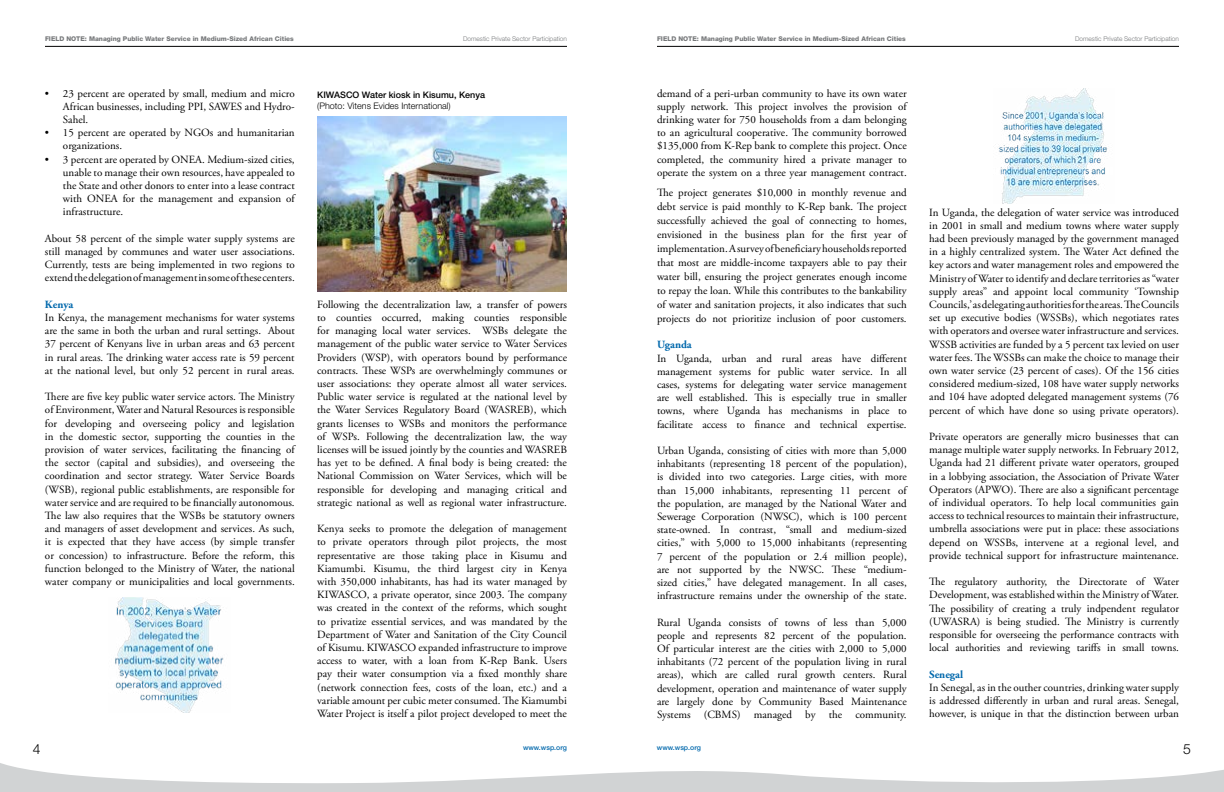
<style>
.page{position:relative;width:1224px;height:792px;background:#fff}
.page>*{position:absolute;margin:0;border:0;box-sizing:border-box;transform-origin:0 0}
.t1{font:300 14px "Helvetica Neue LT Std";color:#000}
.t2{font:11px/13.2px "Adobe Garamond Pro";color:#000;text-align:justify}
.t3{font:700 11px "Adobe Garamond Pro";color:#0068ac}
.t4{font:300 9px "Helvetica Neue LT Std";color:#000}
.t5{font:500 9px "Helvetica Neue LT Std";color:#000}
.t6{font:500 7px "Helvetica Neue LT Std";color:#0068ac}
.t7{font:800 6.5px "Helvetica Neue LT Std";color:#757779}
.t8{font:300 6.5px "Helvetica Neue LT Std";color:#757779}
</style>
<div class="page">
<hr style="left:45px;top:46px;width:522px;height:1px;background:#000">
<hr style="left:657px;top:46px;width:522px;height:1px;background:#000">
<svg style="left:0;top:763px;width:1224px;height:29px"></svg>
<img style="left:317px;top:116px;width:250px;height:176px">
<img style="left:115px;top:598px;width:109px;height:115px">
<img style="left:998px;top:89px;width:110px;height:115px">
<p class="t7" style="left:45px;top:34px;width:250px">FIELD NOTE: Managing Public Water Service in Medium-Sized African Cities</p>
<p class="t8" style="left:463px;top:34px;width:105px">Domestic Private Sector Participation</p>
<p class="t7" style="left:657px;top:34px;width:250px">FIELD NOTE: Managing Public Water Service in Medium-Sized African Cities</p>
<p class="t8" style="left:1075px;top:34px;width:105px">Domestic Private Sector Participation</p>
<p class="t2" style="left:63px;top:87px;width:233px;text-indent:-18px">• 23 percent are operated by small, medium and micro African businesses, including PPI, SAWES and Hydro-Sahel.</p>
<p class="t2" style="left:63px;top:127px;width:233px;text-indent:-18px">• 15 percent are operated by NGOs and humanitarian organizations.</p>
<p class="t2" style="left:63px;top:153px;width:233px;text-indent:-18px">• 3 percent are operated by ONEA. Medium-sized cities, unable to manage their own resources, have appealed to the State and other donors to enter into a lease contract with ONEA for the management and expansion of infrastructure.</p>
<p class="t2" style="left:45px;top:232px;width:251px">About 58 percent of the simple water supply systems are still managed by communes and water user associations.<br>Currently, tests are being implemented in two regions to extend the delegation of management in some of these centers.</p>
<p class="t3" style="left:45px;top:298px;width:30px">Kenya</p>
<p class="t2" style="left:45px;top:311px;width:251px">In Kenya, the management mechanisms for water systems are the same in both the urban and rural settings. About 37 percent of Kenyans live in urban areas and 63 percent in rural areas. The drinking water access rate is 59 percent at the national level, but only 52 percent in rural areas.</p>
<p class="t2" style="left:45px;top:391px;width:251px">There are five key public water service actors. The Ministry of Environment, Water and Natural Resources is responsible for developing and overseeing policy and legislation in the domestic sector, supporting the counties in the provision of water services, facilitating the financing of the sector (capital and subsidies), and overseeing the coordination and sector strategy. Water Service Boards (WSB), regional public establishments, are responsible for water service and are required to be financially autonomous.<br>The law also requires that the WSBs be statutory owners and managers of asset development and services. As such, it is expected that they have access (by simple transfer or concession) to infrastructure. Before the reform, this function belonged to the Ministry of Water, the national water company or municipalities and local governments.</p>
<p class="t5" style="left:317px;top:89px;width:169px">KIWASCO Water kiosk in Kisumu, Kenya</p>
<p class="t4" style="left:317px;top:100px;width:135px">(Photo: Vitens Evides International)</p>
<p class="t2" style="left:317px;top:298px;width:251px">Following the decentralization law, a transfer of powers to counties occurred, making counties responsible for managing local water services. WSBs delegate the management of the public water service to Water Services Providers (WSP), with operators bound by performance contracts. These WSPs are overwhelmingly communes or user associations: they operate almost all water services.<br>Public water service is regulated at the national level by the Water Services Regulatory Board (WASREB), which grants licenses to WSBs and monitors the performance of WSPs. Following the decentralization law, the way licenses will be issued jointly by the counties and WASREB has yet to be defined. A final body is being created: the National Commission on Water Services, which will be responsible for developing and managing critical and strategic national as well as regional water infrastructure.</p>
<p class="t2" style="left:317px;top:523px;width:251px">Kenya seeks to promote the delegation of management to private operators through pilot projects, the most representative are those taking place in Kisumu and Kiamumbi. Kisumu, the third largest city in Kenya with 350,000 inhabitants, has had its water managed by KIWASCO, a private operator, since 2003. The company was created in the context of the reforms, which sought to privatize essential services, and was mandated by the Department of Water and Sanitation of the City Council of Kisumu. KIWASCO expanded infrastructure to improve access to water, with a loan from K-Rep Bank. Users pay their water consumption via a fixed monthly share (network connection fees, costs of the loan, etc.) and a variable amount per cubic meter consumed. The Kiamumbi Water Project is itself a pilot project developed to meet the</p>
<p class="t2" style="left:657px;top:87px;width:251px">demand of a peri-urban community to have its own water supply network. This project involves the provision of drinking water for 750 households from a dam belonging to an agricultural cooperative. The community borrowed $135,000 from K-Rep bank to complete this project. Once completed, the community hired a private manager to operate the system on a three year management contract.</p>
<p class="t2" style="left:657px;top:186px;width:251px;line-height:14px">The project generates $10,000 in monthly revenue and debt service is paid monthly to K-Rep bank. The project successfully achieved the goal of connecting to homes, envisioned in the business plan for the first year of implementation. A survey of beneficiary households reported that most are middle-income taxpayers able to pay their water bill, ensuring the project generates enough income to repay the loan. While this contributes to the bankability of water and sanitation projects, it also indicates that such projects do not prioritize inclusion of poor customers.</p>
<p class="t3" style="left:657px;top:339px;width:36px">Uganda</p>
<p class="t2" style="left:657px;top:352px;width:251px">In Uganda, urban and rural areas have different management systems for public water service. In all cases, systems for delegating water service management are well established. This is especially true in smaller towns, where Uganda has mechanisms in place to facilitate access to finance and technical expertise.</p>
<p class="t2" style="left:657px;top:444px;width:251px">Urban Uganda, consisting of cities with more than 5,000 inhabitants (representing 18 percent of the population), is divided into two categories. Large cities, with more than 15,000 inhabitants, representing 11 percent of the population, are managed by the National Water and Sewerage Corporation (NWSC), which is 100 percent state-owned. In contrast, “small and medium-sized cities,” with 5,000 to 15,000 inhabitants (representing 7 percent of the population or 2.4 million people), are not supported by the NWSC. These “medium&shy;sized cities,” have delegated management. In all cases, infrastructure remains under the ownership of the state.</p>
<p class="t2" style="left:657px;top:616px;width:251px">Rural Uganda consists of towns of less than 5,000 people and represents 82 percent of the population.<br>Of particular interest are the cities with 2,000 to 5,000 inhabitants (72 percent of the population living in rural areas), which are called rural growth centers. Rural development, operation and maintenance of water supply are largely done by Community Based Maintenance Systems (CBMS) managed by the community.</p>
<p class="t2" style="left:929px;top:206px;width:251px">In Uganda, the delegation of water service was introduced in 2001 in small and medium towns where water supply had been previously managed by the government managed in a highly centralized system. The Water Act defined the key actors and water management roles and empowered the Ministry of Water to identify and declare territories as “water supply areas” and appoint local community ‘Township Councils,’ as delegating authorities for the areas. The Councils set up executive bodies (WSSBs), which negotiates rates with operators and oversee water infrastructure and services.<br>WSSB activities are funded by a 5 percent tax levied on user water fees. The WSSBs can make the choice to manage their own water service (23 percent of cases). Of the 156 cities considered medium-sized, 108 have water supply networks and 104 have adopted delegated management systems (76 percent of which have done so using private operators).</p>
<p class="t2" style="left:929px;top:430px;width:251px">Private operators are generally micro businesses that can manage multiple water supply networks. In February 2012, Uganda had 21 different private water operators, grouped in a lobbying association, the Association of Private Water Operators (APWO). There are also a significant percentage of individual operators. To help local communities gain access to technical resources to maintain their infrastructure, umbrella associations were put in place: these associations depend on WSSBs, intervene at a regional level, and provide technical support for infrastructure maintenance.</p>
<p class="t2" style="left:929px;top:575px;width:251px">The regulatory authority, the Directorate of Water Development, was established within the Ministry of Water.<br>The possibility of creating a truly indpendent regulator (UWASRA) is being studied. The Ministry is currently responsible for overseeing the performance contracts with local authorities and reviewing tariffs in small towns.</p>
<p class="t3" style="left:929px;top:668px;width:35px">Senegal</p>
<p class="t2" style="left:929px;top:681px;width:251px">In Senegal, as in the outher countries, drinking water supply is addressed differently in urban and rural areas. Senegal, however, is unique in that the distinction between urban</p>
<p class="t1" style="left:33px;top:741px;width:9px">4</p>
<p class="t6" style="left:523px;top:743px;width:45px">www.wsp.org</p>
<p class="t6" style="left:657px;top:743px;width:45px">www.wsp.org</p>
<p class="t1" style="left:1183px;top:741px;width:9px">5</p>
</div>
